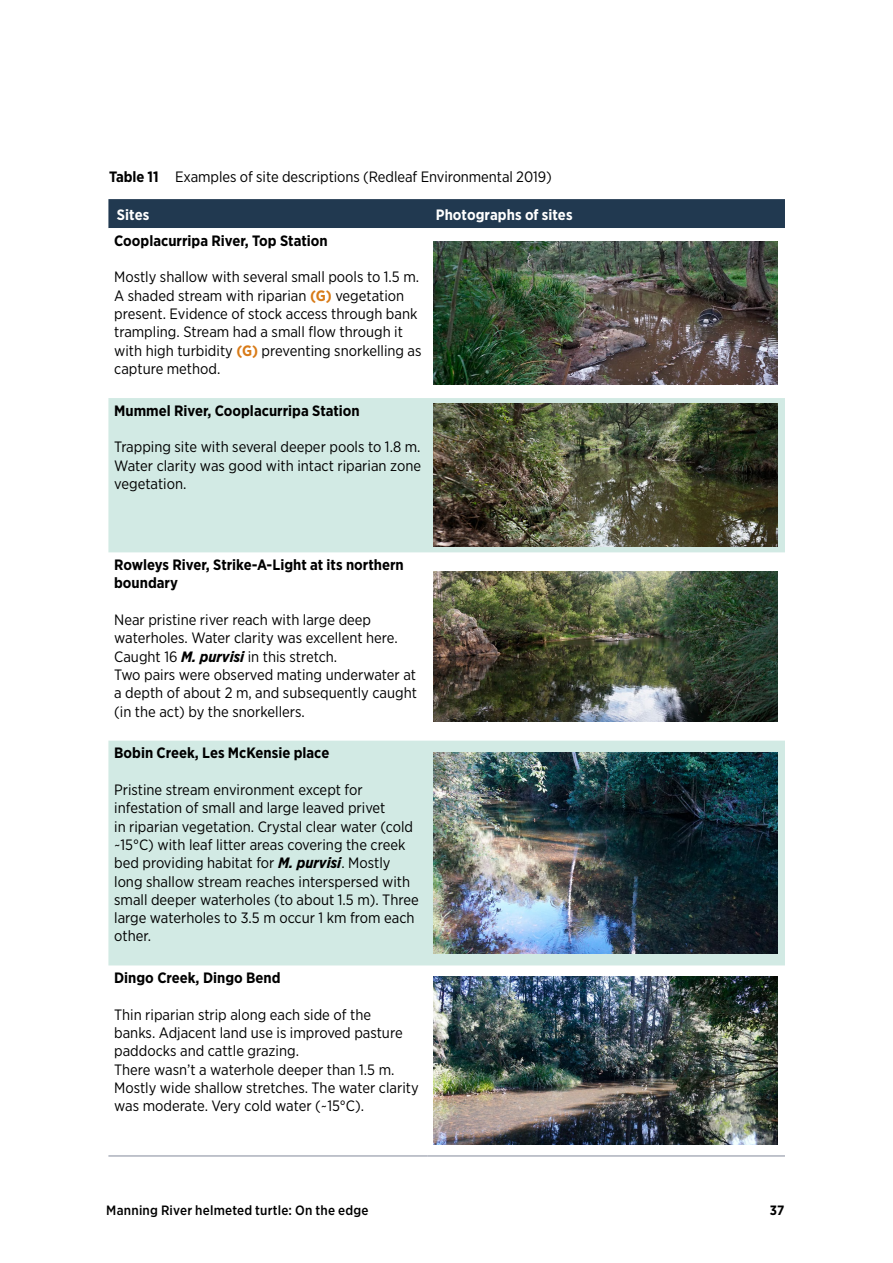
<style>
.page{position:relative;width:893px;height:1263px;background:#fff}
.page>*{position:absolute;margin:0;border:0;box-sizing:border-box;transform-origin:0 0}
.Table_Body_Copy{font:15px/18.3px "Gotham Narrow";color:#000}
.Table_Body_Copy-2{font:700 15px/18.3px "Gotham Narrow";color:#000}
.Table_Chart_Heading{font:15px "Gotham Narrow";letter-spacing:-.005em;color:#000}
.Table_Column_Heading{font:700 15px "Gotham Narrow";letter-spacing:.005em;color:#fff}
.t1{font:500 13.5px "Gotham Narrow";letter-spacing:.015em;color:#000}
.t2{font:700 13.5px "Gotham Narrow";color:#000}
.s1{font-weight:700}
.s2{font-weight:700;color:#d87b18}
.s3{font-weight:700;font-style:italic}
</style>
<div class="page">
<div style="left:108px;top:199px;width:677px;height:29px;background:#213950"></div>
<svg style="left:108px;top:398px;width:677px;height:567px;fill:#d2eae4"></svg>
<hr style="left:108px;top:1155px;width:319px;height:1px;background:#83899b">
<hr style="left:427px;top:1155px;width:358px;height:1px;background:#83899b">
<img style="left:433px;top:242px;width:344px;height:142px">
<img style="left:433px;top:404px;width:344px;height:143px">
<img style="left:433px;top:571px;width:344px;height:150px">
<img style="left:433px;top:753px;width:344px;height:200px">
<img style="left:433px;top:976px;width:344px;height:169px">
<p class="Table_Chart_Heading" style="left:109px;top:167px;width:444px"><span class="s1">Table 11</span> Examples of site descriptions (Redleaf Environmental 2019)</p>
<p class="Table_Column_Heading" style="left:117px;top:205px;width:34px">Sites</p>
<p class="Table_Column_Heading" style="left:436px;top:205px;width:138px">Photographs of sites</p>
<p class="Table_Body_Copy-2" style="left:114px;top:231px;width:215px">Cooplacurripa River, Top Station</p>
<p class="Table_Body_Copy" style="left:114px;top:268px;width:309px">Mostly shallow with several small pools to 1.5 m.<br>A shaded stream with riparian <span class="s2">(G)</span> vegetation present. Evidence of stock access through bank trampling. Stream had a small flow through it with high turbidity <span class="s2">(G)</span> preventing snorkelling as capture method.</p>
<p class="Table_Body_Copy-2" style="left:114px;top:401px;width:247px">Mummel River, Cooplacurripa Station</p>
<p class="Table_Body_Copy" style="left:114px;top:438px;width:308px">Trapping site with several deeper pools to 1.8 m.</p>
<p class="Table_Body_Copy" style="left:114px;top:456px;width:308px">Water clarity was good with intact riparian zone vegetation.</p>
<p class="Table_Body_Copy-2" style="left:114px;top:556px;width:291px">Rowleys River, Strike-A-Light at its northern boundary</p>
<p class="Table_Body_Copy" style="left:114px;top:610px;width:285px">Near pristine river reach with large deep waterholes. Water clarity was excellent here.<br>Caught 16 <span class="s3">M. purvisi</span> in this stretch.</p>
<p class="Table_Body_Copy" style="left:114px;top:665px;width:304px;text-align:justify">Two pairs were observed mating underwater at a depth of about 2 m, and subsequently caught (in the act) by the snorkellers.</p>
<p class="Table_Body_Copy-2" style="left:114px;top:744px;width:217px">Bobin Creek, Les McKensie place</p>
<p class="Table_Body_Copy" style="left:114px;top:780px;width:306px">Pristine stream environment except for infestation of small and large leaved privet<br>in riparian vegetation. Crystal clear water (cold ~15°C) with leaf litter areas covering the creek bed providing habitat for <span class="s3">M. purvisi</span>. Mostly long shallow stream reaches interspersed with small deeper waterholes (to about 1.5 m). Three large waterholes to 3.5 m occur 1 km from each other.</p>
<p class="Table_Body_Copy-2" style="left:114px;top:969px;width:168px">Dingo Creek, Dingo Bend</p>
<p class="Table_Body_Copy" style="left:114px;top:1005px;width:290px">Thin riparian strip along each side of the banks. Adjacent land use is improved pasture paddocks and cattle grazing.</p>
<p class="Table_Body_Copy" style="left:114px;top:1060px;width:306px">There wasn’t a waterhole deeper than 1.5 m.<br>Mostly wide shallow stretches. The water clarity was moderate. Very cold water (~15°C).</p>
<p class="t1" style="left:106px;top:1202px;width:264px">Manning River helmeted turtle: On the edge</p>
<p class="t2" style="left:770px;top:1202px;width:16px">37</p>
</div>
